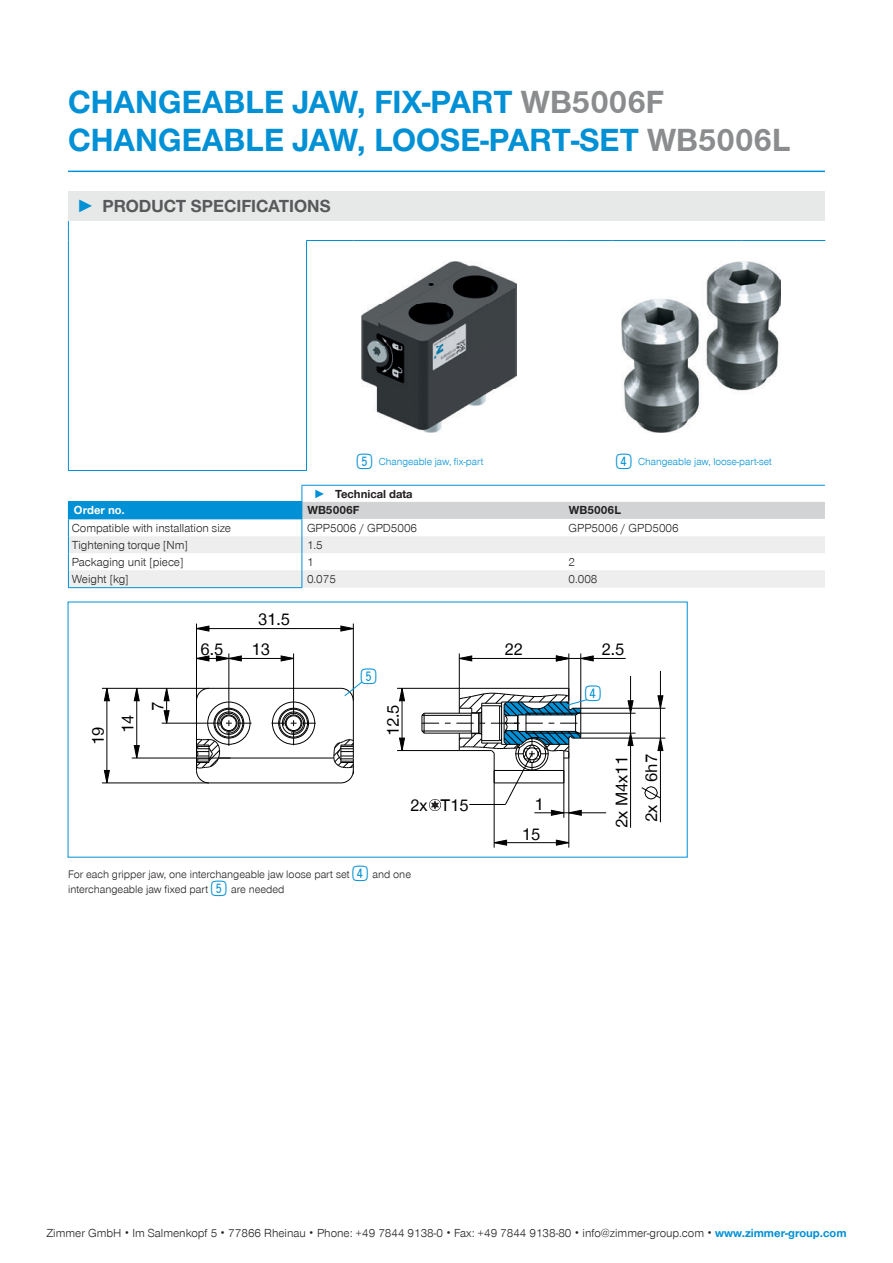
<style>
.page{position:relative;width:893px;height:1263px;background:#fff}
.page>*{position:absolute;margin:0;border:0;box-sizing:border-box;transform-origin:0 0}
.t1{font:700 33px/37.5px "Zimmer Group Sans Global";color:#0090d5}
.t2{font:25.8px "Double Digits Super Square";color:#0090d5}
.t3{font:25.5px "Double Digits Super Square";color:#0090d5}
.t4{font:700 18px "Zimmer Group Sans Global";color:#58595b}
.t5{font:17.4px "Zimmer Group Sans Global";color:#000}
.t6{font:300 12px "Zimmer Group Sans Global";color:#231f20}
.t7{font:700 12px "Zimmer Group Sans Global";color:#231f20}
.t8{font:700 12px "Zimmer Group Sans Global";color:#fff}
.t9{font:300 11.25px "Zimmer Group Sans Global";color:#231f20}
.t10{font:300 10.5px "Zimmer Group Sans Global";color:#0090d5}
.s1{color:#8a8c8e}
.s2{color:#0090d5}
.s3{font-weight:700;color:#0090d5}
</style>
<div class="page">
<hr style="left:68px;top:171px;width:757px;height:1px;background:#0090d5">
<svg style="left:67px;top:601px;width:621px;height:257px"></svg>
<div style="left:68px;top:191px;width:757px;height:30px;background:#e7e8e8"></div>
<hr style="left:68px;top:470px;width:239px;height:1px;background:#0090d5">
<hr style="left:306px;top:240px;width:47px;height:1px;background:#0090d5">
<hr style="left:353px;top:240px;width:213px;height:1px;background:#0090d5">
<hr style="left:566px;top:240px;width:47px;height:1px;background:#0090d5">
<hr style="left:613px;top:240px;width:129px;height:1px;background:#0090d5">
<hr style="left:742px;top:240px;width:83px;height:1px;background:#0090d5">
<hr style="left:68px;top:240px;width:1px;height:213px;background:#0090d5">
<hr style="left:306px;top:241px;width:1px;height:212px;background:#0090d5">
<svg style="left:68px;top:453px;width:1px;height:17px"></svg>
<svg style="left:306px;top:453px;width:1px;height:17px"></svg>
<svg style="left:68px;top:221px;width:1px;height:19px"></svg>
<img style="left:362px;top:262px;width:154px;height:170px">
<img style="left:621px;top:262px;width:159px;height:170px">
<hr style="left:302px;top:485px;width:523px;height:1px;background:#0090d5">
<svg style="left:68px;top:486px;width:757px;height:102px"></svg>
<h1 class="t1" style="left:68px;top:83px;width:724px">CHANGEABLE JAW, FIX-PART <span class="s1">WB5006F<br></span>CHANGEABLE JAW, LOOSE-PART-SET <span class="s1">WB5006L</span></h1>
<h3 class="t4" style="left:77px;top:195px;width:255px"><span class="s2">►</span> PRODUCT SPECIFICATIONS</h3>
<h3 class="t3" style="left:357px;top:451px;width:21px">5</h3>
<p class="t10" style="left:379px;top:455px;width:106px">Changeable jaw, fix-part</p>
<h3 class="t3" style="left:616px;top:451px;width:21px">4</h3>
<p class="t10" style="left:638px;top:455px;width:135px">Changeable jaw, loose-part-set</p>
<p class="t7" style="left:314px;top:487px;width:100px"><span class="s2">►</span> Technical data</p>
<p class="t8" style="left:74px;top:503px;width:52px">Order no.</p>
<p class="t7" style="left:307px;top:503px;width:54px">WB5006F</p>
<p class="t7" style="left:569px;top:503px;width:54px">WB5006L</p>
<p class="t6" style="left:72px;top:521px;width:161px">Compatible with installation size</p>
<p class="t6" style="left:307px;top:521px;width:112px">GPP5006 / GPD5006</p>
<p class="t6" style="left:568px;top:521px;width:112px">GPP5006 / GPD5006</p>
<p class="t6" style="left:72px;top:538px;width:118px">Tightening torque [Nm]</p>
<p class="t6" style="left:307px;top:538px;width:17px">1.5</p>
<p class="t6" style="left:72px;top:555px;width:113px">Packaging unit [piece]</p>
<p class="t6" style="left:307px;top:555px;width:8px">1</p>
<p class="t6" style="left:568px;top:555px;width:8px">2</p>
<p class="t6" style="left:72px;top:572px;width:58px">Weight [kg]</p>
<p class="t6" style="left:307px;top:572px;width:30px">0.075</p>
<p class="t6" style="left:568px;top:572px;width:30px">0.008</p>
<h3 class="t5" style="left:88px;top:745px;width:20px;rotate:-90deg">19</h3>
<h3 class="t5" style="left:117px;top:733px;width:20px;rotate:-90deg">14</h3>
<h3 class="t5" style="left:147px;top:710px;width:11px;rotate:-90deg">7</h3>
<h3 class="t5" style="left:258px;top:609px;width:34px">31.5</h3>
<h3 class="t5" style="left:201px;top:639px;width:24px">6.5</h3>
<h3 class="t5" style="left:252px;top:639px;width:20px">13</h3>
<h2 class="t2" style="left:361px;top:665px;width:22px">5</h2>
<h3 class="t5" style="left:383px;top:736px;width:34px;rotate:-90deg">12.5</h3>
<h3 class="t5" style="left:504px;top:639px;width:20px">22</h3>
<h3 class="t5" style="left:601px;top:639px;width:24px">2.5</h3>
<h3 class="t5" style="left:410px;top:794px;width:60px">2x T15</h3>
<h3 class="t5" style="left:534px;top:793px;width:11px">1</h3>
<h3 class="t5" style="left:522px;top:823px;width:20px">15</h3>
<h2 class="t2" style="left:585px;top:682px;width:22px">4</h2>
<h3 class="t5" style="left:611px;top:828px;width:73px;rotate:-90deg">2x M4x11</h3>
<p class="t9" style="left:68px;top:867px;width:283px">For each gripper jaw, one interchangeable jaw loose part set</p>
<h3 class="t3" style="left:353px;top:862px;width:21px">4</h3>
<p class="t9" style="left:372px;top:867px;width:40px">and one</p>
<p class="t9" style="left:68px;top:882px;width:142px">interchangeable jaw fixed part</p>
<h3 class="t3" style="left:211px;top:877px;width:21px">5</h3>
<p class="t9" style="left:231px;top:882px;width:55px">are needed</p>
<h3 class="t5" style="left:641px;top:782px;width:30px;rotate:-90deg">6h7</h3>
<h3 class="t5" style="left:641px;top:822px;width:19px;rotate:-90deg">2x</h3>
<p class="t6" style="left:46px;top:1226px;width:802px">Zimmer GmbH ۰ Im Salmenkopf 5 ۰ 77866 Rheinau ۰ Phone: +49 7844 9138-0 ۰ Fax: +49 7844 9138-80 ۰ info@zimmer-group.com ۰ <span class="s3">www.zimmer-group.com</span></p>
</div>
